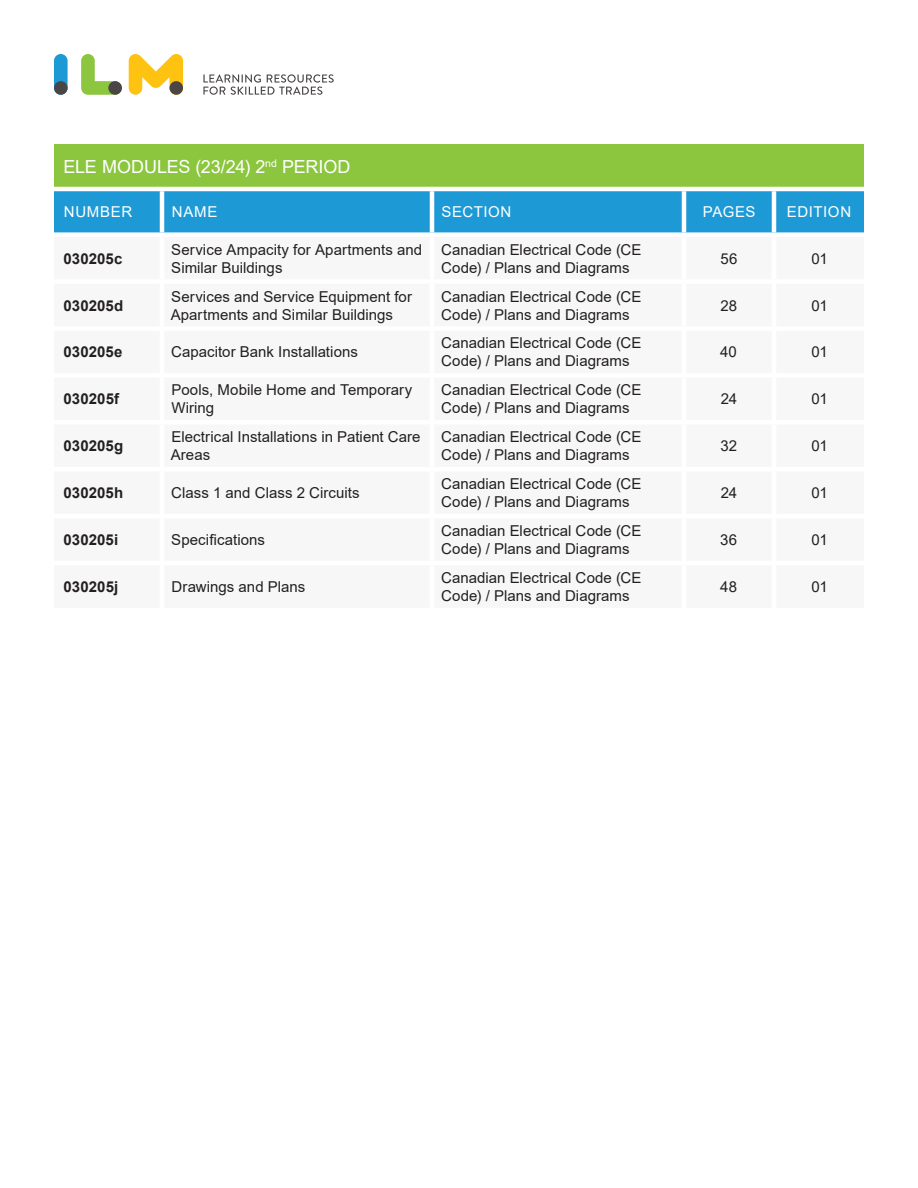
<style>
.page{position:relative;width:918px;height:1188px;background:#fff}
.page>*{position:absolute;margin:0;border:0;box-sizing:border-box;transform-origin:0 0}
.t1{font:18px "Arial";letter-spacing:-.005em;color:#fff}
.t2{font:15px/18px "Arial";color:#231f20}
.t3{font:700 15px "Arial";letter-spacing:.005em;color:#231f20}
.t4{font:15px "Arial";letter-spacing:.04em;color:#fff}
</style>
<div class="page">
<svg style="left:81px;top:54px;width:41px;height:41px"></svg>
<div style="left:54px;top:54px;width:14px;height:41px;background:#1d99d6;border-radius:7px"></div>
<svg style="left:129px;top:54px;width:54px;height:41px"></svg>
<div style="left:54px;top:81px;width:14px;height:14px;background:#494645;border-radius:50%"></div>
<div style="left:108px;top:81px;width:14px;height:14px;background:#494645;border-radius:50%"></div>
<div style="left:169px;top:81px;width:14px;height:14px;background:#494645;border-radius:50%"></div>
<svg style="left:203px;top:74px;width:131px;height:21px"></svg>
<div style="left:54px;top:144px;width:810px;height:45px;background:#8bc63e"></div>
<div style="left:54px;top:191px;width:810px;height:41px;background:#1d99d6"></div>
<hr style="left:54px;top:187px;width:108px;height:4px;background:#fff">
<hr style="left:162px;top:187px;width:270px;height:4px;background:#fff">
<hr style="left:432px;top:187px;width:252px;height:4px;background:#fff">
<hr style="left:684px;top:187px;width:90px;height:4px;background:#fff">
<hr style="left:774px;top:187px;width:90px;height:4px;background:#fff">
<hr style="left:160px;top:191px;width:4px;height:41px;background:#fff">
<hr style="left:430px;top:191px;width:4px;height:41px;background:#fff">
<hr style="left:682px;top:191px;width:4px;height:41px;background:#fff">
<hr style="left:772px;top:191px;width:4px;height:41px;background:#fff">
<p class="t1" style="left:63px;top:154px;width:289px">ELE MODULES (23/24) 2<sup>nd</sup> PERIOD</p>
<p class="t4" style="left:64px;top:202px;width:70px">NUMBER</p>
<p class="t4" style="left:172px;top:202px;width:47px">NAME</p>
<p class="t4" style="left:442px;top:202px;width:71px">SECTION</p>
<p class="t4" style="left:703px;top:202px;width:54px">PAGES</p>
<p class="t4" style="left:787px;top:202px;width:66px">EDITION</p>
<p class="t3" style="left:64px;top:248px;width:61px">030205c</p>
<p class="t2" style="left:171px;top:240px;width:252px">Service Ampacity for Apartments and<br>Similar Buildings</p>
<p class="t2" style="left:441px;top:240px;width:202px">Canadian Electrical Code (CE<br>Code) / Plans and Diagrams</p>
<p class="t2" style="left:721px;top:249px;width:18px">56</p>
<p class="t2" style="left:812px;top:249px;width:18px">01</p>
<p class="t3" style="left:64px;top:295px;width:61px">030205d</p>
<p class="t2" style="left:171px;top:287px;width:243px">Services and Service Equipment for<br>Apartments and Similar Buildings</p>
<p class="t2" style="left:441px;top:287px;width:202px">Canadian Electrical Code (CE<br>Code) / Plans and Diagrams</p>
<p class="t2" style="left:720px;top:296px;width:18px">28</p>
<p class="t2" style="left:812px;top:296px;width:18px">01</p>
<p class="t3" style="left:64px;top:342px;width:61px">030205e</p>
<p class="t2" style="left:171px;top:343px;width:188px">Capacitor Bank Installations</p>
<p class="t2" style="left:441px;top:334px;width:202px">Canadian Electrical Code (CE<br>Code) / Plans and Diagrams</p>
<p class="t2" style="left:720px;top:343px;width:18px">40</p>
<p class="t2" style="left:812px;top:343px;width:18px">01</p>
<p class="t3" style="left:64px;top:389px;width:57px">030205f</p>
<p class="t2" style="left:171px;top:381px;width:242px">Pools, Mobile Home and Temporary<br>Wiring</p>
<p class="t2" style="left:441px;top:381px;width:202px">Canadian Electrical Code (CE<br>Code) / Plans and Diagrams</p>
<p class="t2" style="left:721px;top:390px;width:18px">24</p>
<p class="t2" style="left:812px;top:390px;width:18px">01</p>
<p class="t3" style="left:64px;top:435px;width:61px">030205g</p>
<p class="t2" style="left:171px;top:428px;width:251px">Electrical Installations in Patient Care<br>Areas</p>
<p class="t2" style="left:441px;top:428px;width:202px">Canadian Electrical Code (CE<br>Code) / Plans and Diagrams</p>
<p class="t2" style="left:721px;top:437px;width:18px">32</p>
<p class="t2" style="left:812px;top:437px;width:18px">01</p>
<p class="t3" style="left:64px;top:482px;width:61px">030205h</p>
<p class="t2" style="left:171px;top:484px;width:190px">Class 1 and Class 2 Circuits</p>
<p class="t2" style="left:441px;top:475px;width:202px">Canadian Electrical Code (CE<br>Code) / Plans and Diagrams</p>
<p class="t2" style="left:721px;top:484px;width:18px">24</p>
<p class="t2" style="left:812px;top:484px;width:18px">01</p>
<p class="t3" style="left:64px;top:529px;width:56px">030205i</p>
<p class="t2" style="left:171px;top:531px;width:95px">Specifications</p>
<p class="t2" style="left:441px;top:522px;width:202px">Canadian Electrical Code (CE<br>Code) / Plans and Diagrams</p>
<p class="t2" style="left:720px;top:531px;width:18px">36</p>
<p class="t2" style="left:812px;top:531px;width:18px">01</p>
<p class="t3" style="left:64px;top:576px;width:56px">030205j</p>
<p class="t2" style="left:172px;top:578px;width:135px">Drawings and Plans</p>
<p class="t2" style="left:441px;top:569px;width:202px">Canadian Electrical Code (CE<br>Code) / Plans and Diagrams</p>
<p class="t2" style="left:720px;top:578px;width:18px">48</p>
<p class="t2" style="left:812px;top:578px;width:18px">01</p>
</div>
